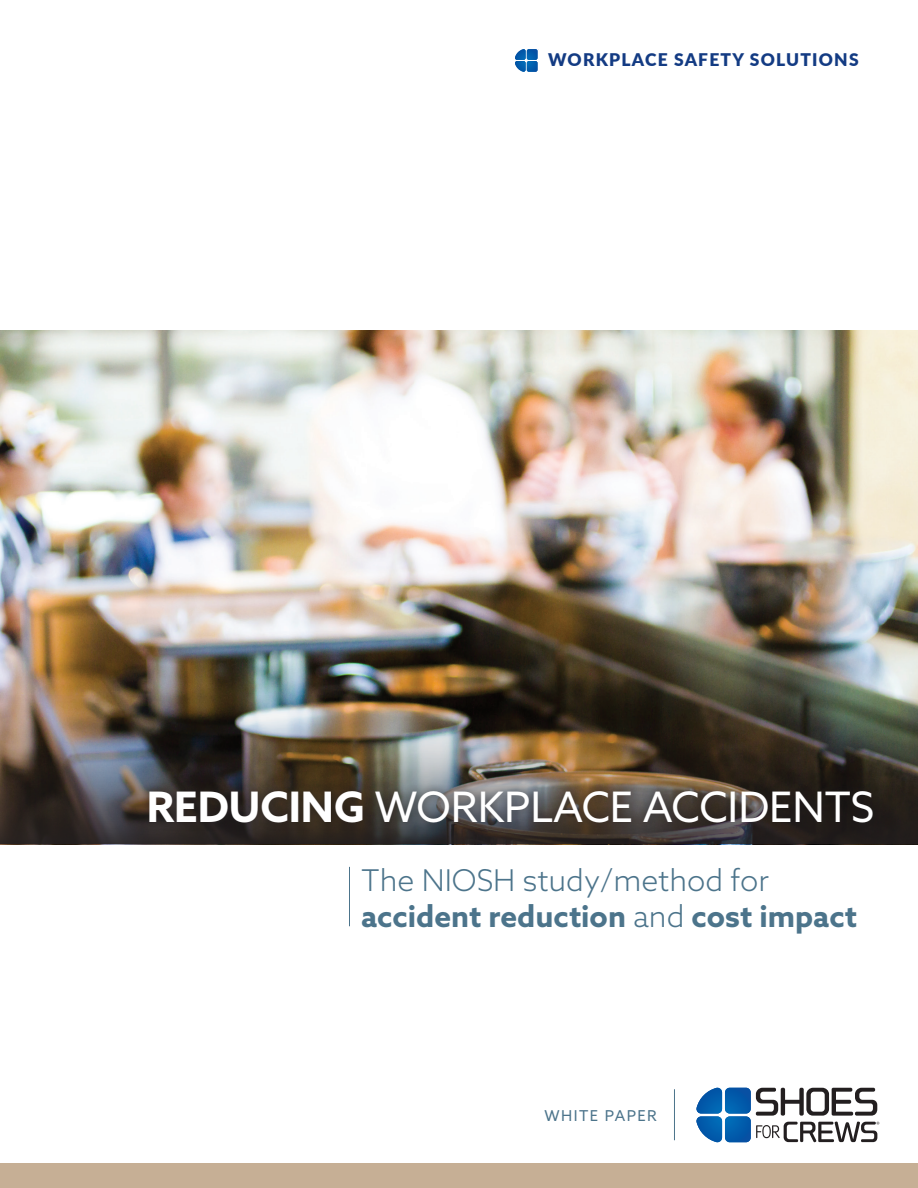
<style>
.page{position:relative;width:918px;height:1188px;background:#fff}
.page>*{position:absolute;margin:0;border:0;box-sizing:border-box;transform-origin:0 0}
.t1{font:42px "Azo Sans";color:#fff}
.t2{font:700 30px/36px "Azo Sans";color:#4c748b}
.t3{font:900 17.4px "Lato";letter-spacing:.07em;color:#133b83}
.t4{font:15px "Azo Sans";letter-spacing:.1em;color:#4c748b}
.s1{font-weight:700}
.s2{font-weight:300}
</style>
<div class="page">
<img style="left:0;top:331px;width:918px;height:514px">
<svg style="left:515px;top:49px;width:24px;height:23px"></svg>
<svg style="left:696px;top:1088px;width:183px;height:54px"></svg>
<hr style="left:349px;top:867px;width:1px;height:59px;background:#4c748b">
<div style="left:0;top:1163px;width:918px;height:25px;background:#c6af95"></div>
<hr style="left:674px;top:1089px;width:1px;height:51px;background:#4c748b">
<img style="left:0;top:696px;width:918px;height:148px">
<div style="left:140px;top:782px;width:742px;height:50px;background:#231f20;opacity:.75"></div>
<p class="t3" style="left:548px;top:47px;width:312px">WORKPLACE SAFETY SOLUTIONS</p>
<h1 class="t1" style="left:147px;top:779px;width:729px"><span class="s1">REDUCING</span> WORKPLACE ACCIDENTS</h1>
<p class="t2" style="left:361px;top:861px;width:497px"><span class="s2">The NIOSH study/method for </span>accident reduction <span class="s2">and</span> cost impact</p>
<p class="t4" style="left:544px;top:1106px;width:114px">WHITE PAPER</p>
</div>
